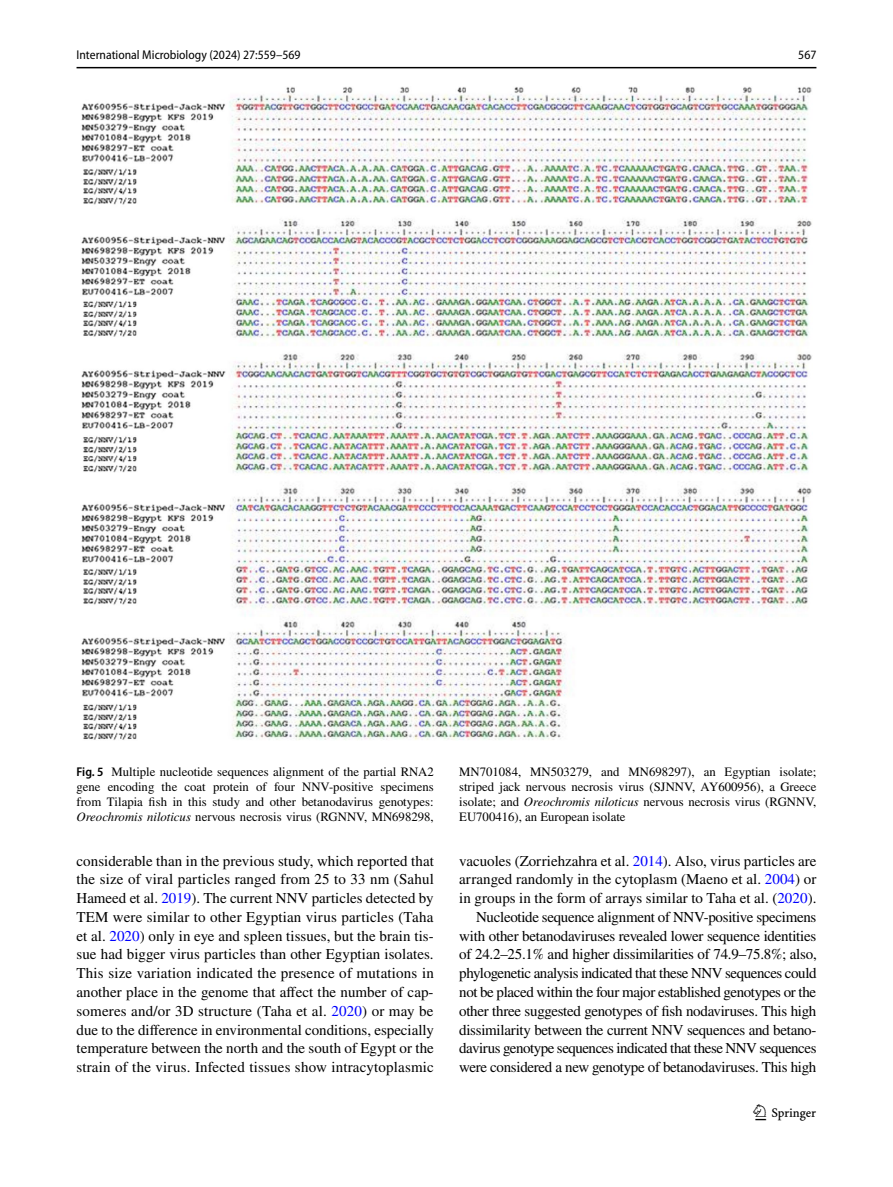
<style>
.page{position:relative;width:893px;height:1187px;background:#fff}
.page>*{position:absolute;margin:0;border:0;box-sizing:border-box;transform-origin:0 0}
.t1{font:22.5px "Springnew Regular 3";color:#000}
.t2{font:15px/18.8px "STIX";letter-spacing:-.02em;color:#000;text-align:justify}
.t3{font:12.75px/15px "STIX";color:#000;text-align:justify}
.t4{font:semi-condensed 12.75px "Myriad Pro";color:#000}
.s1{font-family:"Myriad Pro";font-weight:600;font-stretch:semi-condensed}
.s2{font-style:italic}
.s3{color:#00f}
</style>
<div class="page">
<hr style="left:77px;top:67px;width:739px;height:1px;background:#000">
<img style="left:81px;top:87px;width:731px;height:653px">
<p class="t4" style="left:77px;top:48px;width:226px">International Microbiology (2024) 27:559–569</p>
<p class="t4" style="left:798px;top:48px;width:20px">567</p>
<p class="t3" style="left:77px;top:764px;width:359px"><span class="s1">Fig. 5</span> Multiple nucleotide sequences alignment of the partial RNA2 gene encoding the coat protein of four NNV-positive specimens from Tilapia fish in this study and other betanodavirus genotypes:<br><span class="s2">Oreochromis niloticus</span> nervous necrosis virus (RGNNV, MN698298,</p>
<p class="t3" style="left:459px;top:764px;width:359px">MN701084, MN503279, and MN698297), an Egyptian isolate; striped jack nervous necrosis virus (SJNNV, AY600956), a Greece isolate; and <span class="s2">Oreochromis niloticus</span> nervous necrosis virus (RGNNV, EU700416), an European isolate</p>
<p class="t2" style="left:77px;top:852px;width:359px">considerable than in the previous study, which reported that the size of viral particles ranged from 25 to 33 nm (Sahul Hameed et al. <span class="s3">2019</span>). The current NNV particles detected by TEM were similar to other Egyptian virus particles (Taha et al. <span class="s3">2020</span>) only in eye and spleen tissues, but the brain tis&shy;sue had bigger virus particles than other Egyptian isolates.<br>This size variation indicated the presence of mutations in another place in the genome that affect the number of cap&shy;someres and/or 3D structure (Taha et al. <span class="s3">2020</span>) or may be due to the difference in environmental conditions, especially temperature between the north and the south of Egypt or the strain of the virus. Infected tissues show intracytoplasmic</p>
<p class="t2" style="left:459px;top:852px;width:359px;text-align:right">vacuoles (Zorriehzahra et al. <span class="s3">2014</span>). Also, virus particles are arranged randomly in the cytoplasm (Maeno et al. <span class="s3">2004</span>) or in groups in the form of arrays similar to Taha et al. (<span class="s3">2020</span>).<br>Nucleotide sequence alignment of NNV-positive specimens with other betanodaviruses revealed lower sequence identities of 24.2–25.1% and higher dissimilarities of 74.9–75.8%; also, phylogenetic analysis indicated that these NNV sequences could not be placed within the four major established genotypes or the other three suggested genotypes of fish nodaviruses. This high dissimilarity between the current NNV sequences and betano&shy;davirus genotype sequences indicated that these NNV sequences were considered a new genotype of betanodaviruses. This high</p>
<h1 class="t1" style="left:755px;top:1104px;width:62px">1 3</h1>
</div>
